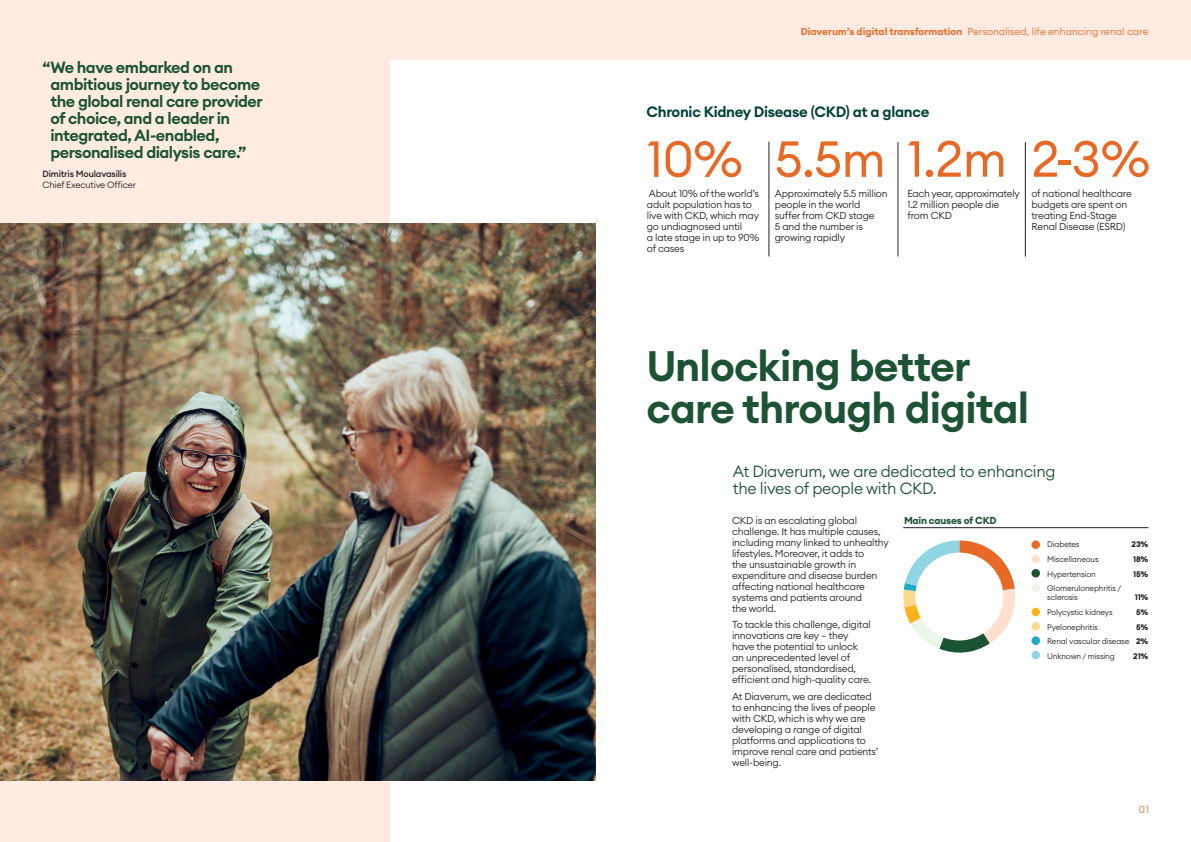
<style>
.page{position:relative;width:1191px;height:842px;background:#ffebe2}
.page>*{position:absolute;margin:0;border:0;box-sizing:border-box;transform-origin:0 0}
.t1{font:50px "Euclid Circular A";color:#e86926}
.t2{font:600 42px/42px "Euclid Circular A";letter-spacing:-.02em;color:#1c5334}
.t3{font:600 16px/17px "Euclid Circular A";letter-spacing:-.03em;color:#1c5334}
.t4{font:300 16px/17px "Euclid Circular A";letter-spacing:-.02em;color:#1c5334}
.t5{font:600 14.8px "Euclid Circular A";letter-spacing:-.02em;color:#004138}
.t6{font:300 10px/11px "Euclid Circular A";letter-spacing:-.02em;color:#231f20}
.t7{font:300 10px "Euclid Circular A";color:#e86926}
.t8{font:700 10px "Euclid Circular A";letter-spacing:-.02em;color:#1c5334}
.t9{font:300 9px/11px "Euclid Circular A";letter-spacing:-.02em;color:#231f20}
.t10{font:300 8px/9px "Euclid Circular A";letter-spacing:-.02em;color:#231f20}
.t11{font:700 8px "Euclid Circular A";letter-spacing:-.02em;color:#231f20}
.s1{font-weight:500}
.s2{font-weight:600}
</style>
<div class="page">
<div style="left:390px;top:60px;width:801px;height:782px;background:#fff"></div>
<hr style="left:768px;top:142px;width:1px;height:114px;background:#231f20">
<hr style="left:897px;top:142px;width:1px;height:114px;background:#231f20">
<hr style="left:1025px;top:142px;width:1px;height:114px;background:#231f20">
<div style="left:1031px;top:540px;width:9px;height:9px;background:#e86926;border-radius:50%"></div>
<div style="left:1031px;top:555px;width:9px;height:8px;background:#ffe0d0;border-radius:50%"></div>
<div style="left:1031px;top:569px;width:9px;height:8px;background:#1c5334;border-radius:50%"></div>
<div style="left:1031px;top:583px;width:9px;height:9px;background:#ecf5e9;border-radius:50%"></div>
<div style="left:1031px;top:608px;width:9px;height:8px;background:#ffb31b;border-radius:50%"></div>
<div style="left:1031px;top:636px;width:9px;height:9px;background:#1fabc7;border-radius:50%"></div>
<div style="left:1031px;top:622px;width:9px;height:8px;background:#ffd98d;border-radius:50%"></div>
<div style="left:1031px;top:651px;width:9px;height:8px;background:#8fd5e3;border-radius:50%"></div>
<svg style="left:903px;top:540px;width:113px;height:113px"></svg>
<div style="left:915px;top:553px;width:88px;height:87px;background:#fff;border-radius:50%"></div>
<hr style="left:903px;top:527px;width:245px;height:1px;background:#231f20">
<img style="left:0;top:223px;width:595px;height:557px">
<p class="t3" style="left:50px;top:59px;width:214px;text-indent:-8px">“We have embarked on an ambitious journey to become the global renal care provider of choice, and a leader in integrated, AI-enabled, personalised dialysis care.”</p>
<p class="t9" style="left:43px;top:169px;width:95px"><span class="s1">Dimitris Moulavasilis<br></span>Chief Executive Officer</p>
<p class="t7" style="left:800px;top:25px;width:349px"><span class="s2">Diaverum’s digital transformation</span> Personalised, life enhancing renal care</p>
<p class="t5" style="left:646px;top:102px;width:284px">Chronic Kidney Disease (CKD) at a glance</p>
<p class="t1" style="left:647px;top:127px;width:97px">10%</p>
<p class="t6" style="left:647px;top:198px;width:114px">adult population has to live with CKD, which may go undiagnosed until<br>a late stage in up to 90% of cases</p>
<p class="t6" style="left:649px;top:187px;width:112px">About 10% of the world’s</p>
<p class="t1" style="left:775px;top:127px;width:234px">5.5m 1.2m</p>
<p class="t6" style="left:775px;top:187px;width:114px">Approximately 5.5 million people in the world suffer from CKD stage<br>5 and the number is growing rapidly</p>
<p class="t6" style="left:907px;top:187px;width:114px">Each year, approximately</p>
<p class="t1" style="left:1031px;top:127px;width:120px">2-3%</p>
<p class="t6" style="left:907px;top:198px;width:93px">1.2 million people die from CKD</p>
<p class="t6" style="left:1031px;top:187px;width:102px">of national healthcare budgets are spent on treating End-Stage<br>Renal Disease (ESRD)</p>
<p class="t2" style="left:646px;top:346px;width:384px">Unlocking better care through digital</p>
<p class="t4" style="left:733px;top:463px;width:324px">At Diaverum, we are dedicated to enhancing the lives of people with CKD.</p>
<p class="t8" style="left:904px;top:514px;width:94px">Main causes of CKD</p>
<p class="t10" style="left:1047px;top:540px;width:34px">Diabetes</p>
<p class="t10" style="left:1047px;top:554px;width:53px">Miscellaneous</p>
<p class="t10" style="left:1047px;top:569px;width:50px">Hypertension</p>
<p class="t10" style="left:1047px;top:584px;width:76px">Glomerulonephritis / sclerosis</p>
<p class="t10" style="left:1047px;top:607px;width:67px">Polycystic kidneys</p>
<p class="t10" style="left:1047px;top:622px;width:52px">Pyelonephritis</p>
<p class="t10" style="left:1047px;top:637px;width:84px">Renal vascular disease</p>
<p class="t10" style="left:1047px;top:651px;width:69px">Unknown / missing</p>
<p class="t6" style="left:732px;top:514px;width:158px">CKD is an escalating global challenge. It has multiple causes, including many linked to unhealthy lifestyles. Moreover, it adds to<br>the unsustainable growth in expenditure and disease burden affecting national healthcare systems and patients around<br>the world.</p>
<p class="t6" style="left:732px;top:619px;width:140px">To tackle this challenge, digital innovations are key – they have the potential to unlock an unprecedented level of personalised, standardised, efficient and high-quality care.</p>
<p class="t6" style="left:732px;top:691px;width:148px">At Diaverum, we are dedicated to enhancing the lives of people with CKD, which is why we are developing a range of digital platforms and applications to improve renal care and patients’ well-being.</p>
<p class="t11" style="left:1131px;top:539px;width:18px">23%</p>
<p class="t11" style="left:1133px;top:554px;width:17px">18%</p>
<p class="t11" style="left:1133px;top:568px;width:17px">15%</p>
<p class="t11" style="left:1134px;top:592px;width:15px">11%</p>
<p class="t11" style="left:1136px;top:607px;width:14px">5%</p>
<p class="t11" style="left:1136px;top:621px;width:14px">5%</p>
<p class="t11" style="left:1136px;top:636px;width:14px">2%</p>
<p class="t11" style="left:1133px;top:651px;width:17px">21%</p>
<p class="t7" style="left:1138px;top:803px;width:12px">01</p>
</div>
